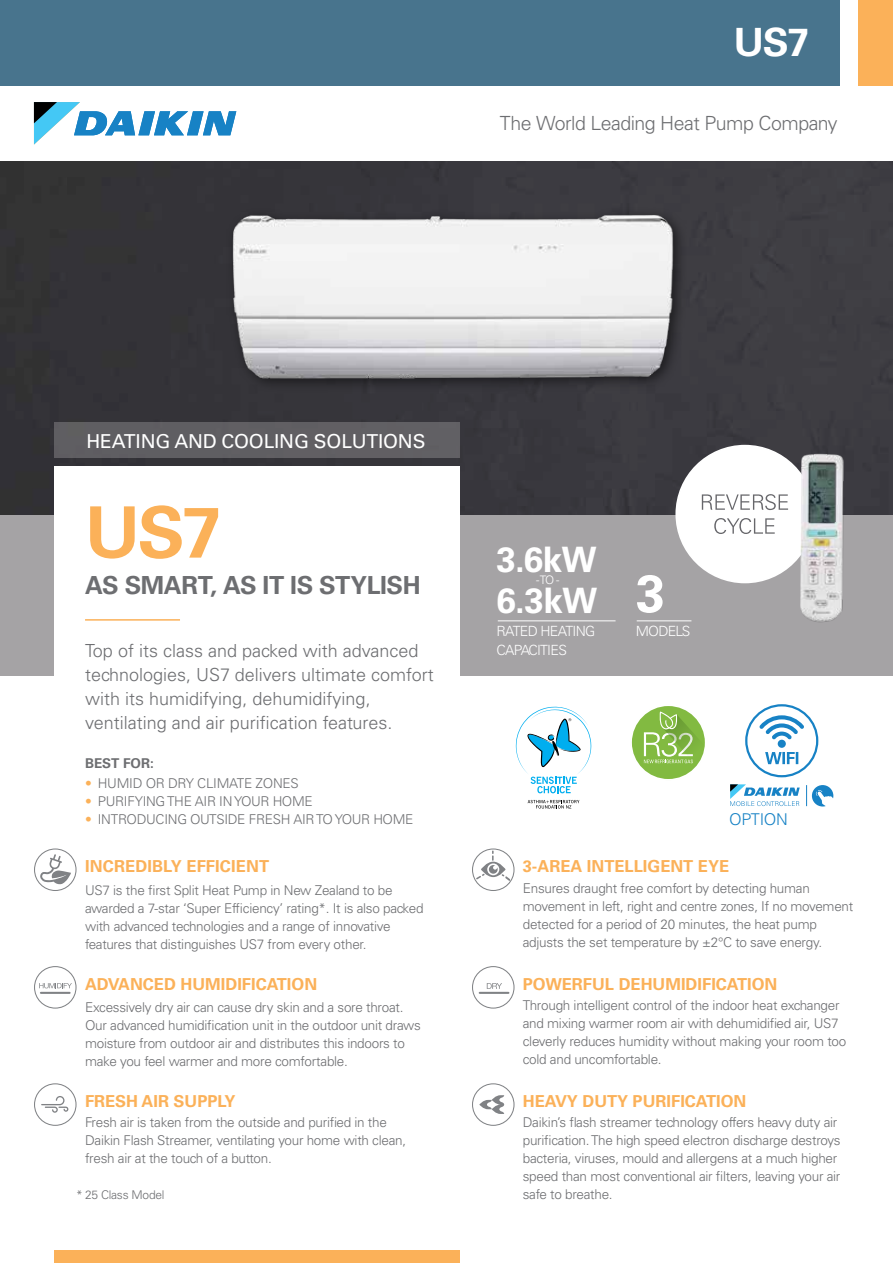
<style>
.page{position:relative;width:893px;height:1263px;background:#fff}
.page>*{position:absolute;margin:0;border:0;box-sizing:border-box;transform-origin:0 0}
.t1{font:700 71.1px "Univers LT Std";color:#fbb159}
.t2{font:700 52.65px "Univers LT Std";color:#fff}
.t3{font:700 39px "Univers LT Std";color:#fff}
.t4{font:700 35.1px/40.7px "Univers LT Std";letter-spacing:-.02em;color:#fff}
.t5{font:700 24.9px "Univers LT Std";letter-spacing:-.02em;color:#6d6e71}
.t6{font:300 19.5px "Univers LT Std";letter-spacing:-.025em;color:#6d6e71}
.t7{font:19.2px "Univers LT Std";letter-spacing:-.01em;color:#fff}
.t8{font:300 18px/24px "Univers LT Std";color:#6d6e71}
.t9{font:700 16.5px "Univers LT Std";color:#fbb159}
.t10{font:300 16.2px "Univers LT Std";letter-spacing:-.02em;color:#1782c5}
.t11{font:300 14.1px/19.5px "Univers LT Std";letter-spacing:-.05em;color:#fff}
.t12{font:300 13.5px/18px "Univers LT Std";letter-spacing:-.02em;color:#6d6e71}
.t13{font:700 13.5px "Univers LT Std";color:#6d6e71}
.t14{font:300 12px "Univers LT Std";letter-spacing:-.02em;color:#6d6e71}
.t15{font:300 11.7px "Univers LT Std";color:#fff}
.s1{color:#fbb159}
</style>
<div class="page">
<svg style="left:806px;top:785px;width:27px;height:21px"></svg>
<svg style="left:730px;top:784px;width:70px;height:22px"></svg>
<svg style="left:759px;top:715px;width:45px;height:49px"></svg>
<div style="left:745px;top:704px;width:73px;height:73px;border:2px solid #1782c5;border-radius:50%"></div>
<img style="left:0;top:162px;width:893px;height:353px">
<img style="left:166px;top:167px;width:552px;height:259px">
<div style="left:0;top:515px;width:893px;height:161px;background:#a5a3a5"></div>
<div style="left:54px;top:467px;width:405px;height:352px;background:#fff"></div>
<div style="left:54px;top:1251px;width:405px;height:12px;background:#fbb159"></div>
<div style="left:54px;top:423px;width:405px;height:35px;background:#5f5e62"></div>
<hr style="left:85px;top:619px;width:95px;height:2px;background:#fbb159">
<div style="left:675px;top:445px;width:139px;height:138px;background:#fff;border:2px solid #fff;border-radius:50%"></div>
<svg style="left:702px;top:494px;width:86px;height:16px"></svg>
<svg style="left:714px;top:518px;width:61px;height:16px"></svg>
<hr style="left:637px;top:620px;width:54px;height:1px;background:#fff">
<hr style="left:498px;top:620px;width:118px;height:1px;background:#fff">
<img style="left:800px;top:453px;width:51px;height:169px">
<svg style="left:631px;top:706px;width:74px;height:73px"></svg>
<svg style="left:515px;top:706px;width:77px;height:103px"></svg>
<svg style="left:34px;top:102px;width:202px;height:43px"></svg>
<div style="left:0;top:0;width:839px;height:85px;background:#48748d"></div>
<div style="left:859px;top:0;width:34px;height:85px;background:#fbb159"></div>
<svg style="left:472px;top:848px;width:42px;height:43px"></svg>
<svg style="left:34px;top:848px;width:43px;height:43px"></svg>
<svg style="left:34px;top:966px;width:43px;height:42px"></svg>
<hr style="left:40px;top:992px;width:31px;height:2px;background:#808285">
<svg style="left:472px;top:966px;width:42px;height:42px"></svg>
<hr style="left:479px;top:992px;width:30px;height:2px;background:#808285">
<svg style="left:34px;top:1083px;width:43px;height:43px"></svg>
<svg style="left:472px;top:1083px;width:42px;height:43px"></svg>
<h3 class="t3" style="left:734px;top:20px;width:77px">US7</h3>
<h3 class="t6" style="left:500px;top:111px;width:339px">The World Leading Heat Pump Company</h3>
<h3 class="t7" style="left:87px;top:429px;width:340px">HEATING AND COOLING SOLUTIONS</h3>
<h1 class="t1" style="left:85px;top:491px;width:138px">US7</h1>
<h3 class="t5" style="left:85px;top:571px;width:337px">AS SMART, AS IT IS STYLISH</h3>
<h3 class="t8" style="left:85px;top:639px;width:350px">Top of its class and packed with advanced technologies, US7 delivers ultimate comfort with its humidifying, dehumidifying, ventilating and air purification features.</h3>
<p class="t13" style="left:85px;top:755px;width:70px">BEST FOR:</p>
<p class="t12" style="left:85px;top:774px;width:215px"><span class="s1">•</span> HUMID OR DRY CLIMATE ZONES</p>
<p class="t12" style="left:85px;top:792px;width:229px"><span class="s1">•</span> PURIFYING THE AIR IN YOUR HOME</p>
<p class="t12" style="left:85px;top:810px;width:330px"><span class="s1">•</span> INTRODUCING OUTSIDE FRESH AIR TO YOUR HOME</p>
<p class="t9" style="left:85px;top:857px;width:186px">INCREDIBLY EFFICIENT</p>
<p class="t12" style="left:85px;top:881px;width:340px">US7 is the first Split Heat Pump in New Zealand to be awarded a 7-star ‘Super Efficiency’ rating*. It is also packed with advanced technologies and a range of innovative features that distinguishes US7 from every other.</p>
<p class="t9" style="left:85px;top:974px;width:234px">ADVANCED HUMIDIFICATION</p>
<p class="t12" style="left:85px;top:998px;width:337px">Excessively dry air can cause dry skin and a sore throat.<br>Our advanced humidification unit in the outdoor unit draws moisture from outdoor air and distributes this indoors to make you feel warmer and more comfortable.</p>
<p class="t9" style="left:85px;top:1092px;width:152px">FRESH AIR SUPPLY</p>
<p class="t12" style="left:85px;top:1113px;width:323px">Fresh air is taken from the outside and purified in the<br>Daikin Flash Streamer, ventilating your home with clean, fresh air at the touch of a button.</p>
<p class="t14" style="left:76px;top:1187px;width:90px">* 25 Class Model</p>
<h3 class="t4" style="left:497px;top:539px;width:102px">3.6kW<br>6.3kW</h3>
<p class="t15" style="left:536px;top:573px;width:25px">- TO -</p>
<p class="t11" style="left:497px;top:621px;width:100px">RATED HEATING<br>CAPACITIES</p>
<h2 class="t2" style="left:636px;top:563px;width:31px">3</h2>
<p class="t11" style="left:636px;top:621px;width:56px">MODELS</p>
<p class="t10" style="left:729px;top:809px;width:60px">OPTION</p>
<p class="t9" style="left:523px;top:857px;width:208px">3-AREA INTELLIGENT EYE</p>
<p class="t12" style="left:523px;top:879px;width:332px">Ensures draught free comfort by detecting human movement in left, right and centre zones, If no movement detected for a period of 20 minutes, the heat pump adjusts the set temperature by ±2°C to save energy.</p>
<p class="t9" style="left:523px;top:974px;width:256px">POWERFUL DEHUMIDIFICATION</p>
<p class="t12" style="left:523px;top:996px;width:325px">Through intelligent control of the indoor heat exchanger and mixing warmer room air with dehumidified air, US7 cleverly reduces humidity without making your room too cold and uncomfortable.</p>
<p class="t9" style="left:523px;top:1092px;width:225px">HEAVY DUTY PURIFICATION</p>
<p class="t12" style="left:523px;top:1113px;width:319px">Daikin’s flash streamer technology offers heavy duty air purification. The high speed electron discharge destroys bacteria, viruses, mould and allergens at a much higher speed than most conventional air filters, leaving your air safe to breathe.</p>
</div>
